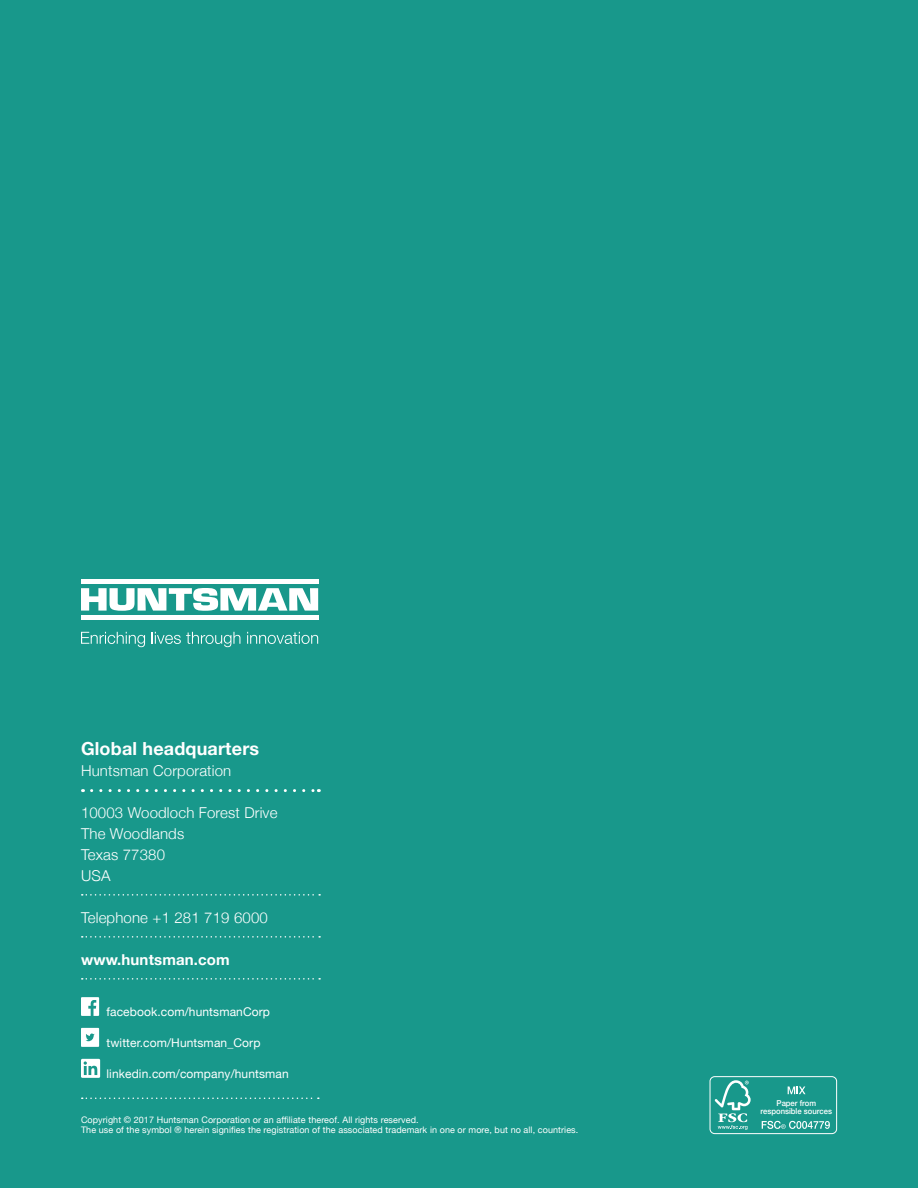
<style>
.page{position:relative;width:918px;height:1188px;background:#18988b}
.page>*{position:absolute;margin:0;border:0;box-sizing:border-box;transform-origin:0 0}
.t1{font:700 18px "Helvetica Neue";letter-spacing:.01em;color:#fff}
.t2{font:300 15px/21px "Helvetica Neue";letter-spacing:.01em;color:#fff}
.t3{font:700 15px "Helvetica Neue";letter-spacing:.01em;color:#fff}
.t4{font:12px "Helvetica Neue";letter-spacing:.01em;color:#fff}
.t5{font:9px/10.8px "Helvetica Neue";letter-spacing:.01em;color:#fff}
.t6{font:500 8.1px/7.8px "Helvetica Neue";color:#fff;text-align:center;scale:.95 1}
</style>
<div class="page">
<svg style="left:81px;top:588px;width:237px;height:23px"></svg>
<div style="left:81px;top:579px;width:237px;height:5px;background:#fff"></div>
<div style="left:81px;top:615px;width:237px;height:5px;background:#fff"></div>
<svg style="left:81px;top:632px;width:64px;height:15px"></svg>
<svg style="left:152px;top:632px;width:88px;height:15px"></svg>
<svg style="left:247px;top:632px;width:71px;height:12px"></svg>
<svg style="left:81px;top:997px;width:18px;height:19px"></svg>
<svg style="left:81px;top:1028px;width:18px;height:19px"></svg>
<svg style="left:81px;top:1059px;width:19px;height:19px"></svg>
<svg style="left:762px;top:1121px;width:68px;height:8px"></svg>
<svg style="left:715px;top:1080px;width:36px;height:50px"></svg>
<svg style="left:788px;top:1086px;width:18px;height:8px"></svg>
<div style="left:710px;top:1076px;width:127px;height:58px;border:1px solid #fff;border-radius:5px"></div>
<svg style="left:92px;top:789px;width:227px;height:3px"></svg>
<svg style="left:82px;top:894px;width:238px;height:2px"></svg>
<svg style="left:82px;top:936px;width:238px;height:2px"></svg>
<svg style="left:82px;top:978px;width:238px;height:2px"></svg>
<svg style="left:82px;top:1098px;width:237px;height:1px"></svg>
<h1 class="t1" style="left:81px;top:734px;width:180px">Global headquarters</h1>
<h2 class="t2" style="left:81px;top:759px;width:152px">Huntsman Corporation</h2>
<h2 class="t2" style="left:81px;top:801px;width:198px">10003 Woodloch Forest Drive<br>The Woodlands<br>Texas 77380<br>USA</h2>
<h2 class="t2" style="left:81px;top:906px;width:188px">Telephone +1 281 719 6000</h2>
<h2 class="t3" style="left:81px;top:947px;width:150px">www.huntsman.com</h2>
<h3 class="t4" style="left:106px;top:1003px;width:165px">facebook.com/huntsmanCorp</h3>
<h3 class="t4" style="left:106px;top:1034px;width:156px">twitter.com/Huntsman_Corp</h3>
<h3 class="t4" style="left:106px;top:1065px;width:184px">linkedin.com/company/huntsman</h3>
<p class="t5" style="left:81px;top:1115px;width:499px">Copyright © 2017 Huntsman Corporation or an affiliate thereof. All rights reserved.<br>The use of the symbol ® herein signifies the registration of the associated trademark in one or more, but no all, countries.</p>
<p class="t6" style="left:761px;top:1099px;width:77px">Paper from responsible sources</p>
</div>
